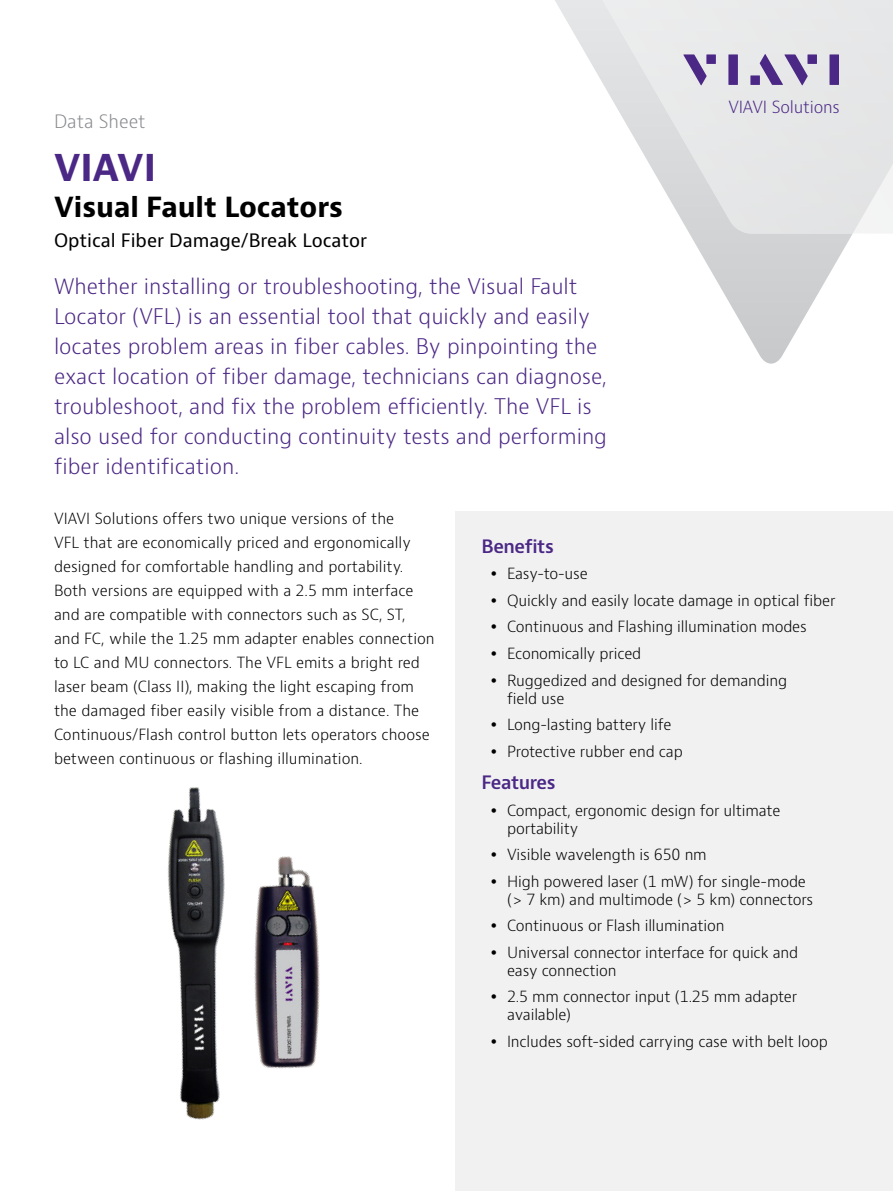
<style>
.page{position:relative;width:893px;height:1191px;background:#fff}
.page>*{position:absolute;margin:0;border:0;box-sizing:border-box;transform-origin:0 0}
.t1{font:700 36px "Bernino Sans";color:#4b2885}
.t2{font:700 27px "Bernino Sans";color:#000}
.t3{font:300 21px/30px "Bernino Sans";color:#4b2885}
.t4{font:18px "Bernino Sans";color:#000}
.t5{font:600 18px "Bernino Sans";letter-spacing:-.025em;color:#4b2885}
.t6{font:300 18px "Bernino Sans";color:#888a8d}
.t7{font:300 16.35px "Bernino Sans";letter-spacing:-.01em;color:#4b2885}
.t8{font:300 15px/26.5px "Bernino Sans";letter-spacing:-.01em;color:#000}
</style>
<div class="page">
<svg style="left:690px;top:234px;width:162px;height:130px"></svg>
<svg style="left:555px;top:0;width:338px;height:234px"></svg>
<svg style="left:683px;top:54px;width:24px;height:31px"></svg>
<div style="left:706px;top:54px;width:10px;height:10px;background:#4b2885"></div>
<div style="left:728px;top:54px;width:10px;height:31px;background:#4b2885"></div>
<div style="left:807px;top:54px;width:10px;height:10px;background:#4b2885"></div>
<div style="left:829px;top:54px;width:10px;height:31px;background:#4b2885"></div>
<svg style="left:760px;top:54px;width:48px;height:31px"></svg>
<div style="left:750px;top:75px;width:10px;height:10px;background:#4b2885"></div>
<div style="left:455px;top:512px;width:438px;height:679px;background:#f1f1f2"></div>
<img style="left:168px;top:787px;width:152px;height:333px">
<p class="t6" style="left:54px;top:109px;width:93px">Data Sheet</p>
<h1 class="t1" style="left:54px;top:144px;width:104px">VIAVI</h1>
<h2 class="t2" style="left:54px;top:189px;width:290px">Visual Fault Locators</h2>
<p class="t4" style="left:54px;top:228px;width:315px">Optical Fiber Damage/Break Locator</p>
<p class="t3" style="left:54px;top:271px;width:555px">Whether installing or troubleshooting, the Visual Fault Locator (VFL) is an essential tool that quickly and easily locates problem areas in fiber cables. By pinpointing the exact location of fiber damage, technicians can diagnose, troubleshoot, and fix the problem efficiently. The VFL is also used for conducting continuity tests and performing fiber identification.</p>
<p class="t7" style="left:728px;top:96px;width:113px">VIAVI Solutions</p>
<p class="t8" style="left:54px;top:507px;width:382px;line-height:24px">VIAVI Solutions offers two unique versions of the<br>VFL that are economically priced and ergonomically designed for comfortable handling and portability.<br>Both versions are equipped with a 2.5 mm interface and are compatible with connectors such as SC, ST, and FC, while the 1.25 mm adapter enables connection to LC and MU connectors. The VFL emits a bright red laser beam (Class II), making the light escaping from the damaged fiber easily visible from a distance. The Continuous/Flash control button lets operators choose between continuous or flashing illumination.</p>
<p class="t5" style="left:482px;top:535px;width:74px">Benefits</p>
<p class="t8" style="left:507px;top:561px;width:330px">Easy-to-use<br>Quickly and easily locate damage in optical fiber Continuous and Flashing illumination modes Economically priced<br>Ruggedized and designed for demanding</p>
<p class="t8" style="left:507px;top:685px;width:177px">field use<br>Long-lasting battery life<br>Protective rubber end cap</p>
<p class="t5" style="left:482px;top:771px;width:75px">Features</p>
<p class="t8" style="left:507px;top:801px;width:275px;line-height:18px">Compact, ergonomic design for ultimate portability</p>
<p class="t8" style="left:507px;top:841px;width:300px">Visible wavelength is 650 nm<br>High powered laser (1 mW) for single-mode</p>
<p class="t8" style="left:507px;top:886px;width:308px">(&gt; 7 km) and multimode (&gt; 5 km) connectors<br>Continuous or Flash illumination<br>Universal connector interface for quick and</p>
<p class="t8" style="left:507px;top:957px;width:292px">easy connection<br>2.5 mm connector input (1.25 mm adapter</p>
<p class="t8" style="left:507px;top:1001px;width:322px">available)<br>Includes soft-sided carrying case with belt loop</p>
</div>
